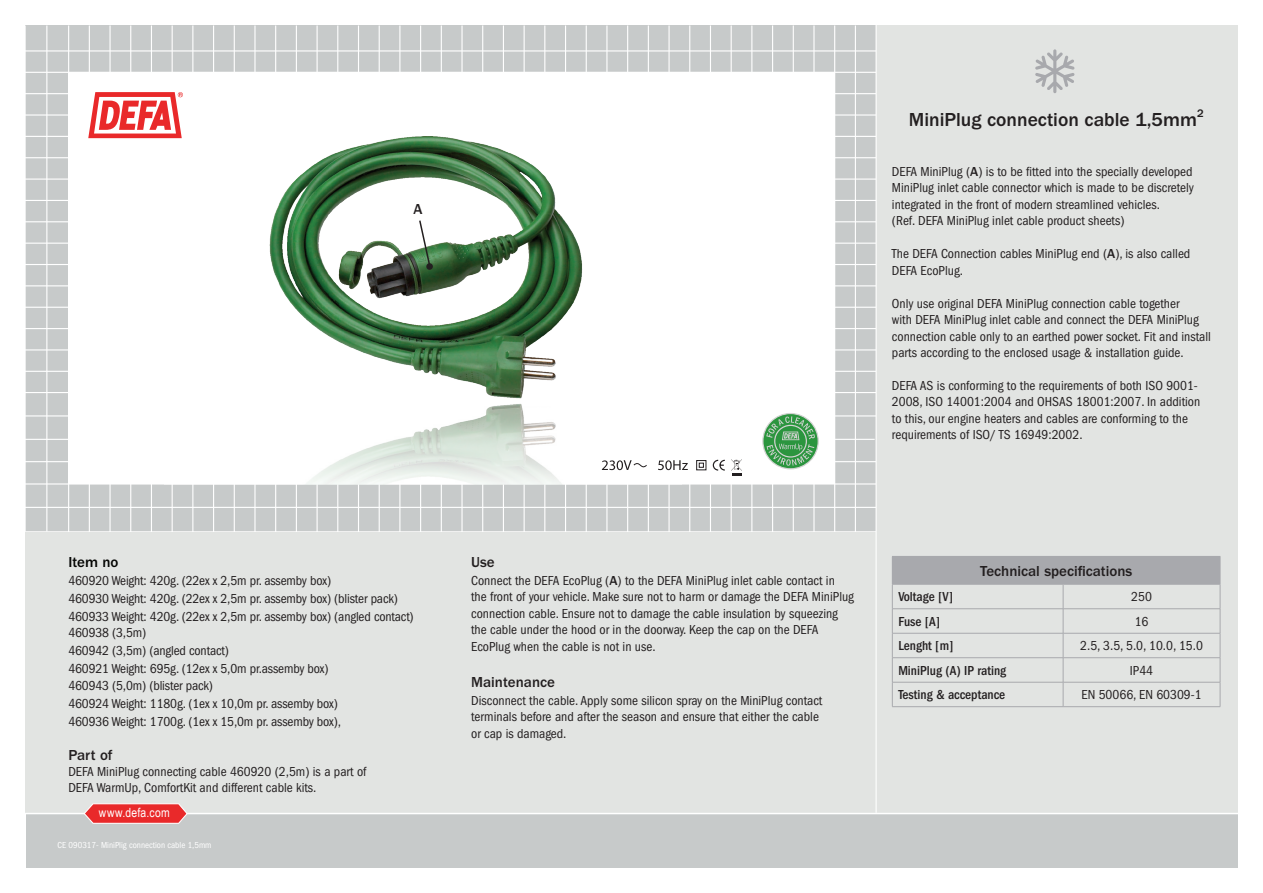
<style>
.page{position:relative;width:1263px;height:893px;background:#fff}
.page>*{position:absolute;margin:0;border:0;box-sizing:border-box;transform-origin:0 0}
.t1{font:500 19.5px "ITC Franklin Gothic Std";color:#231f20}
.t2{font:500 15px "ITC Franklin Gothic Std";color:#231f20}
.t3{font:500 15px "ITC Franklin Gothic Std";color:#040503}
.t4{font:condensed 13.5px/16.5px "ITC Franklin Gothic Std";color:#231f20}
.t5{font:500 condensed 13.5px "ITC Franklin Gothic Std";color:#231f20}
.t6{font:12.75px "Arial Narrow";letter-spacing:.02em;color:#fff}
.t7{font:500 11.4px "ITC Franklin Gothic Std";color:#231f20}
.t8{font:condensed 9px "ITC Franklin Gothic Std";color:#fff}
.s1{font-weight:500;font-stretch:normal}
</style>
<div class="page">
<div style="left:26px;top:26px;width:850px;height:507px;background:#c7caca"></div>
<hr style="left:10px;top:157px;width:891px;height:1px;background:#fff">
<hr style="left:46px;top:26px;width:1px;height:505px;background:#fff">
<hr style="left:89px;top:26px;width:1px;height:506px;background:#fff">
<hr style="left:130px;top:26px;width:1px;height:510px;background:#fff">
<hr style="left:151px;top:26px;width:1px;height:513px;background:#fff">
<hr style="left:172px;top:26px;width:1px;height:511px;background:#fff">
<hr style="left:192px;top:26px;width:1px;height:511px;background:#fff">
<hr style="left:213px;top:26px;width:1px;height:512px;background:#fff">
<hr style="left:234px;top:26px;width:1px;height:513px;background:#fff">
<hr style="left:254px;top:26px;width:2px;height:515px;background:#fff">
<hr style="left:275px;top:26px;width:1px;height:513px;background:#fff">
<hr style="left:296px;top:26px;width:1px;height:510px;background:#fff">
<hr style="left:316px;top:26px;width:2px;height:512px;background:#fff">
<hr style="left:337px;top:26px;width:1px;height:511px;background:#fff">
<hr style="left:358px;top:26px;width:1px;height:512px;background:#fff">
<hr style="left:379px;top:26px;width:1px;height:512px;background:#fff">
<hr style="left:399px;top:26px;width:1px;height:510px;background:#fff">
<hr style="left:420px;top:26px;width:1px;height:511px;background:#fff">
<hr style="left:441px;top:26px;width:1px;height:510px;background:#fff">
<hr style="left:461px;top:26px;width:2px;height:512px;background:#fff">
<hr style="left:482px;top:26px;width:1px;height:510px;background:#fff">
<hr style="left:503px;top:26px;width:1px;height:511px;background:#fff">
<hr style="left:524px;top:26px;width:1px;height:512px;background:#fff">
<hr style="left:544px;top:26px;width:1px;height:512px;background:#fff">
<hr style="left:565px;top:26px;width:1px;height:515px;background:#fff">
<hr style="left:586px;top:26px;width:1px;height:513px;background:#fff">
<hr style="left:606px;top:26px;width:1px;height:509px;background:#fff">
<hr style="left:627px;top:26px;width:1px;height:511px;background:#fff">
<hr style="left:109px;top:26px;width:2px;height:509px;background:#fff">
<hr style="left:668px;top:26px;width:2px;height:511px;background:#fff">
<hr style="left:14px;top:93px;width:887px;height:1px;background:#fff">
<hr style="left:12px;top:114px;width:865px;height:2px;background:#fff">
<hr style="left:17px;top:179px;width:884px;height:1px;background:#fff">
<hr style="left:17px;top:200px;width:884px;height:1px;background:#fff">
<hr style="left:19px;top:221px;width:882px;height:1px;background:#fff">
<hr style="left:18px;top:243px;width:883px;height:1px;background:#fff">
<hr style="left:18px;top:264px;width:883px;height:1px;background:#fff">
<hr style="left:11px;top:285px;width:890px;height:1px;background:#fff">
<hr style="left:10px;top:307px;width:891px;height:1px;background:#fff">
<hr style="left:0;top:328px;width:901px;height:1px;background:#fff">
<hr style="left:15px;top:136px;width:886px;height:1px;background:#fff">
<hr style="left:648px;top:26px;width:1px;height:510px;background:#fff">
<hr style="left:18px;top:50px;width:883px;height:2px;background:#fff">
<hr style="left:17px;top:371px;width:884px;height:1px;background:#fff">
<hr style="left:7px;top:349px;width:894px;height:1px;background:#fff">
<hr style="left:855px;top:26px;width:1px;height:517px;background:#fff">
<hr style="left:17px;top:392px;width:861px;height:1px;background:#fff">
<hr style="left:17px;top:415px;width:861px;height:1px;background:#fff">
<hr style="left:17px;top:439px;width:858px;height:1px;background:#fff">
<hr style="left:17px;top:461px;width:860px;height:1px;background:#fff">
<hr style="left:17px;top:507px;width:861px;height:1px;background:#fff">
<hr style="left:689px;top:26px;width:1px;height:511px;background:#fff">
<hr style="left:710px;top:26px;width:1px;height:512px;background:#fff">
<hr style="left:731px;top:26px;width:1px;height:509px;background:#fff">
<hr style="left:751px;top:26px;width:1px;height:511px;background:#fff">
<hr style="left:772px;top:26px;width:1px;height:517px;background:#fff">
<hr style="left:813px;top:26px;width:1px;height:513px;background:#fff">
<hr style="left:793px;top:26px;width:1px;height:511px;background:#fff">
<div style="left:26px;top:814px;width:1211px;height:53px;background:#c7caca"></div>
<div style="left:69px;top:72px;width:766px;height:412px;background:#fff"></div>
<svg style="left:88px;top:92px;width:95px;height:46px"></svg>
<hr style="left:14px;top:72px;width:862px;height:1px;background:#fff">
<hr style="left:834px;top:26px;width:1px;height:507px;background:#fff">
<hr style="left:68px;top:26px;width:1px;height:507px;background:#fff">
<hr style="left:17px;top:483px;width:861px;height:2px;background:#fff">
<hr style="left:17px;top:531px;width:859px;height:1px;background:#fff">
<div style="left:26px;top:532px;width:850px;height:281px;background:#e2e4e2"></div>
<div style="left:876px;top:26px;width:361px;height:788px;background:#e2e4e2"></div>
<hr style="left:0;top:813px;width:1246px;height:1px;background:#fff">
<svg style="left:83px;top:803px;width:105px;height:21px;background:#e95253"></svg>
<hr style="left:875px;top:21px;width:2px;height:792px;background:#fff">
<svg style="left:762px;top:413px;width:57px;height:56px"></svg>
<svg style="left:1035px;top:49px;width:40px;height:44px"></svg>
<img style="left:165px;top:136px;width:516px;height:349px">
<svg style="left:658px;top:460px;width:30px;height:10px"></svg>
<svg style="left:602px;top:460px;width:45px;height:10px"></svg>
<svg style="left:696px;top:460px;width:29px;height:11px"></svg>
<svg style="left:731px;top:459px;width:11px;height:16px"></svg>
<div style="left:892px;top:556px;width:328px;height:28px;background:#a8a9ad"></div>
<hr style="left:892px;top:584px;width:171px;height:1px;background:#a8a9ad">
<hr style="left:1063px;top:584px;width:157px;height:1px;background:#a8a9ad">
<hr style="left:892px;top:608px;width:171px;height:1px;background:#a8a9ad">
<hr style="left:1063px;top:608px;width:157px;height:1px;background:#a8a9ad">
<hr style="left:892px;top:633px;width:171px;height:1px;background:#a8a9ad">
<hr style="left:1063px;top:633px;width:157px;height:1px;background:#a8a9ad">
<hr style="left:892px;top:657px;width:171px;height:1px;background:#a8a9ad">
<hr style="left:1063px;top:657px;width:157px;height:1px;background:#a8a9ad">
<hr style="left:892px;top:682px;width:171px;height:1px;background:#a8a9ad">
<svg style="left:892px;top:585px;width:1px;height:121px"></svg>
<hr style="left:1063px;top:682px;width:157px;height:1px;background:#a8a9ad">
<svg style="left:1063px;top:585px;width:1px;height:121px"></svg>
<svg style="left:1220px;top:557px;width:1px;height:149px"></svg>
<hr style="left:892px;top:706px;width:171px;height:1px;background:#a8a9ad">
<hr style="left:1063px;top:706px;width:157px;height:1px;background:#a8a9ad">
<svg style="left:418px;top:219px;width:14px;height:50px"></svg>
<p class="t2" style="left:414px;top:201px;width:11px">A</p>
<p class="t3" style="left:68px;top:553px;width:52px">Item no</p>
<p class="t4" style="left:68px;top:571px;width:347px;line-height:18px">460920 Weight: 420g. (22ex x 2,5m pr. assemby box)<br>460930 Weight: 420g. (22ex x 2,5m pr. assemby box) (blister pack)<br>460933 Weight: 420g. (22ex x 2,5m pr. assemby box) (angled contact)</p>
<p class="t4" style="left:68px;top:624px;width:262px;line-height:18px">460938 (3,5m)<br>460942 (3,5m) (angled contact)<br>460921 Weight: 695g. (12ex x 5,0m pr.assemby box)</p>
<p class="t4" style="left:68px;top:676px;width:274px;line-height:18px">460943 (5,0m) (blister pack)<br>460924 Weight: 1180g. (1ex x 10,0m pr. assemby box)<br>460936 Weight: 1700g. (1ex x 15,0m pr. assemby box),</p>
<p class="t2" style="left:68px;top:746px;width:46px">Part of</p>
<p class="t4" style="left:68px;top:764px;width:300px">DEFA MiniPlug connecting cable 460920 (2,5m) is a part of<br>DEFA WarmUp, ComfortKit and different cable kits.</p>
<p class="t6" style="left:99px;top:803px;width:72px">www.defa.com</p>
<p class="t8" style="left:58px;top:840px;width:155px">CE 090317- MiniPlig connection cable 1,5mm</p>
<p class="t7" style="left:1197px;top:106px;width:8px">2</p>
<h1 class="t1" style="left:909px;top:109px;width:290px">MiniPlug connection cable 1,5mm</h1>
<p class="t4" style="left:892px;top:163px;width:304px">DEFA MiniPlug (<span class="s1">A</span>) is to be fitted into the specially developed MiniPlug inlet cable connector which is made to be discretely integrated in the front of modern streamlined vehicles.<br>(Ref. DEFA MiniPlug inlet cable product sheets)</p>
<p class="t4" style="left:892px;top:245px;width:300px">The DEFA Connection cables MiniPlug end (<span class="s1">A</span>), is also called<br>DEFA EcoPlug.</p>
<p class="t4" style="left:892px;top:295px;width:320px">Only use original DEFA MiniPlug connection cable together<br>with DEFA MiniPlug inlet cable and connect the DEFA MiniPlug connection cable only to an earthed power socket. Fit and install parts according to the enclosed usage &amp; installation guide.</p>
<p class="t4" style="left:892px;top:377px;width:310px">DEFA AS is conforming to the requirements of both ISO 9001- 2008, ISO 14001:2004 and OHSAS 18001:2007. In addition to this, our engine heaters and cables are conforming to the requirements of ISO/ TS 16949:2002.</p>
<p class="t2" style="left:471px;top:553px;width:25px">Use</p>
<p class="t4" style="left:471px;top:572px;width:384px">Connect the DEFA EcoPlug (<span class="s1">A</span>) to the DEFA MiniPlug inlet cable contact in<br>the front of your vehicle. Make sure not to harm or damage the DEFA MiniPlug connection cable. Ensure not to damage the cable insulation by squeezing the cable under the hood or in the doorway. Keep the cap on the DEFA EcoPlug when the cable is not in use.</p>
<p class="t2" style="left:471px;top:673px;width:85px">Maintenance</p>
<p class="t4" style="left:471px;top:692px;width:353px">Disconnect the cable. Apply some silicon spray on the MiniPlug contact terminals before and after the season and ensure that either the cable or cap is damaged.</p>
<p class="t2" style="left:980px;top:562px;width:154px">Technical specifications</p>
<p class="t5" style="left:898px;top:589px;width:56px">Voltage [V]</p>
<p class="t4" style="left:1131px;top:589px;width:22px">250</p>
<p class="t5" style="left:898px;top:613px;width:44px">Fuse [A]</p>
<p class="t4" style="left:1135px;top:613px;width:15px">16</p>
<p class="t5" style="left:898px;top:638px;width:57px">Lenght [m]</p>
<p class="t4" style="left:1080px;top:637px;width:124px">2.5, 3.5, 5.0, 10.0, 15.0</p>
<p class="t5" style="left:898px;top:662px;width:109px">MiniPlug (A) IP rating</p>
<p class="t4" style="left:1130px;top:662px;width:25px">IP44</p>
<p class="t5" style="left:898px;top:687px;width:108px">Testing &amp; acceptance</p>
<p class="t4" style="left:1081px;top:686px;width:122px">EN 50066, EN 60309-1</p>
</div>
